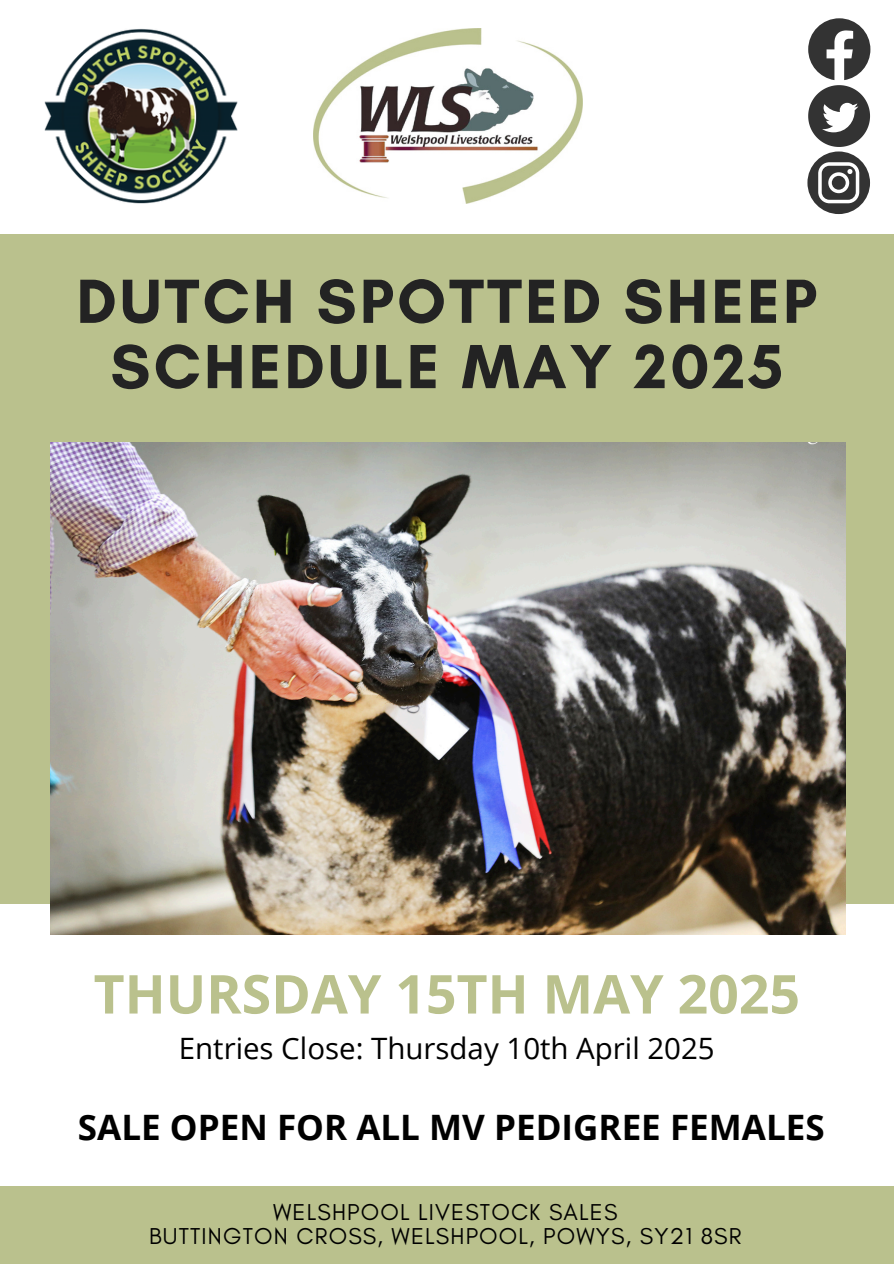
<style>
.page{position:relative;width:894px;height:1264px;background:#fff}
.page>*{position:absolute;margin:0;border:0;box-sizing:border-box;transform-origin:0 0}
.t1{font:700 63.45px/65.2px "Glacial Indifference";letter-spacing:.05em;color:#232323;text-align:center}
.t2{font:700 53.55px "Open Sans";color:#bac18d}
.t3{font:700 34.95px "Open Sans";color:#000}
.t4{font:29.4px "Open Sans";color:#000}
.t5{font:23.4px "Glacial Indifference";letter-spacing:.05em;color:#000}
</style>
<div class="page">
<svg style="left:807px;top:18px;width:62px;height:196px"></svg>
<div style="left:0;top:234px;width:893px;height:669px;background:#bac18d"></div>
<div style="left:0;top:1186px;width:893px;height:77px;background:#bac18d"></div>
<img style="left:314px;top:29px;width:268px;height:174px">
<img style="left:45px;top:28px;width:193px;height:176px">
<img style="left:51px;top:443px;width:794px;height:491px">
<p class="t1" style="left:76px;top:268px;width:742px">DUTCH SPOTTED SHEEP<br>SCHEDULE MAY 2025</p>
<p class="t2" style="left:93px;top:956px;width:707px">THURSDAY 15TH MAY 2025</p>
<p class="t4" style="left:179px;top:1027px;width:537px">Entries Close: Thursday 10th April 2025</p>
<p class="t3" style="left:78px;top:1102px;width:748px">SALE OPEN FOR ALL MV PEDIGREE FEMALES</p>
<p class="t5" style="left:273px;top:1198px;width:346px">WELSHPOOL LIVESTOCK SALES</p>
<p class="t5" style="left:149px;top:1221px;width:593px">BUTTINGTON CROSS, WELSHPOOL, POWYS, SY21 8SR</p>
</div>
